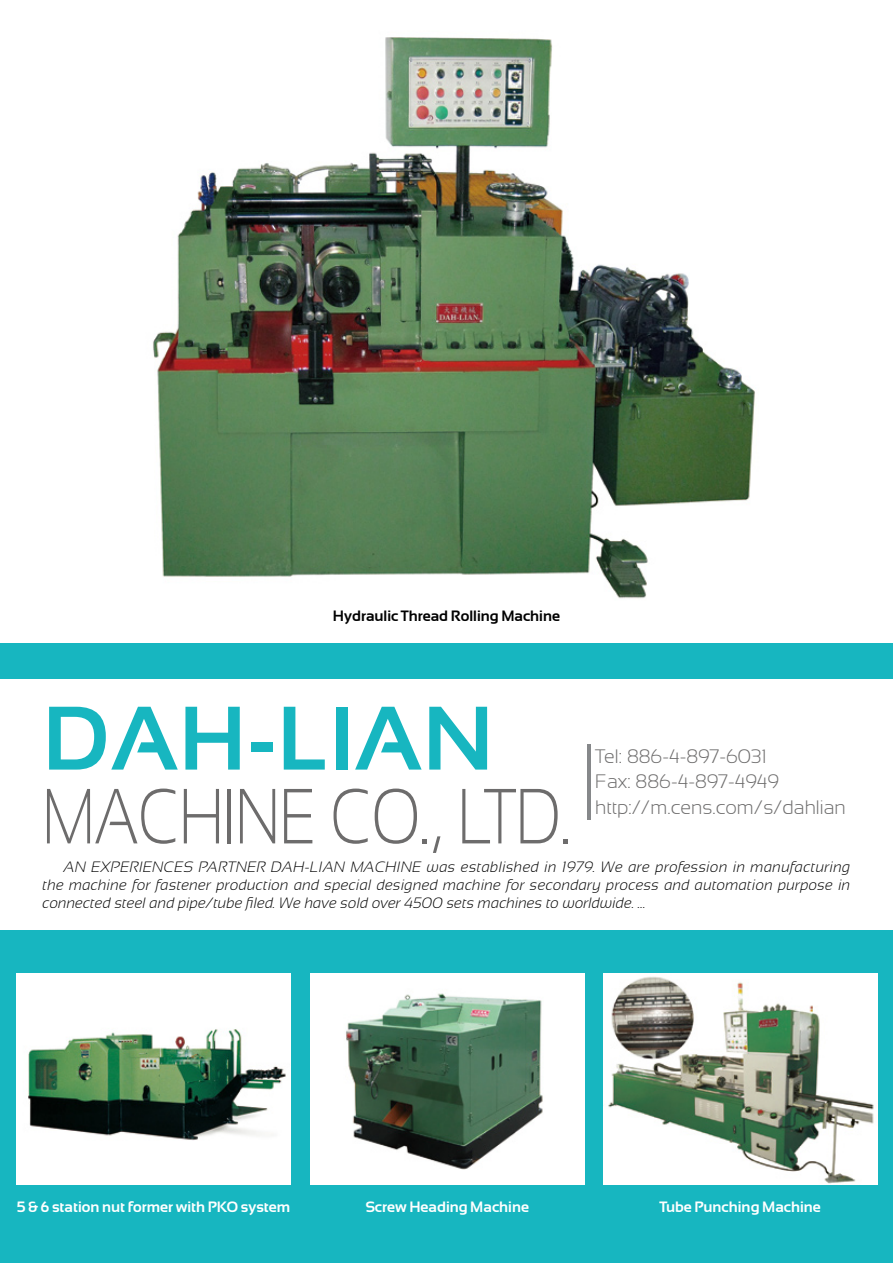
<style>
.page{position:relative;width:893px;height:1263px;background:#fff}
.page>*{position:absolute;margin:0;border:0;box-sizing:border-box;transform-origin:0 0}
.t1{font:700 90px "Sansation";color:#17b6c0}
.t2{font:300 78px "Sansation";color:#6d6c6c;scale:.78 1}
.t3{font:300 19.5px/25.5px "Sansation";color:#6d6c6c}
.t4{font:italic 300 15px/18px "Sansation";color:#000;text-align:justify}
.t5{font:700 15px "Sansation";color:#fff}
.t6{font:700 15px "Sansation";color:#000}
</style>
<div class="page">
<div style="left:0;top:643px;width:893px;height:620px;background:#17b6c0"></div>
<div style="left:0;top:679px;width:893px;height:251px;background:#fff"></div>
<div style="left:17px;top:973px;width:274px;height:212px;background:#fff"></div>
<img style="left:28px;top:1029px;width:258px;height:112px">
<div style="left:310px;top:973px;width:274px;height:212px;background:#fff"></div>
<img style="left:346px;top:993px;width:197px;height:177px">
<img style="left:604px;top:973px;width:274px;height:212px">
<hr style="left:587px;top:744px;width:3px;height:76px;background:#86888a">
<img style="left:153px;top:37px;width:602px;height:562px">
<p class="t6" style="left:333px;top:607px;width:229px">Hydraulic Thread Rolling Machine</p>
<h1 class="t1" style="left:43px;top:688px;width:453px">DAH-LIAN</h1>
<h2 class="t2" style="left:43px;top:773px;width:678px">MACHINE CO., LTD.</h2>
<h3 class="t3" style="left:595px;top:743px;width:252px">Tel: 886-4-897-6031<br>Fax: 886-4-897-4949 http://m.cens.com/s/dahlian</h3>
<p class="t4" style="left:43px;top:858px;width:809px;text-indent:21px">AN EXPERIENCES PARTNER DAH-LIAN MACHINE was established in 1979. We are profession in manufacturing the machine for fastener production and special designed machine for secondary process and automation purpose in connected steel and pipe/tube filed. We have sold over 4500 sets machines to worldwide. ...</p>
<p class="t5" style="left:17px;top:1199px;width:275px">5 &amp; 6 station nut former with PKO system</p>
<p class="t5" style="left:365px;top:1199px;width:165px">Screw Heading Machine</p>
<p class="t5" style="left:659px;top:1199px;width:163px">Tube Punching Machine</p>
</div>
